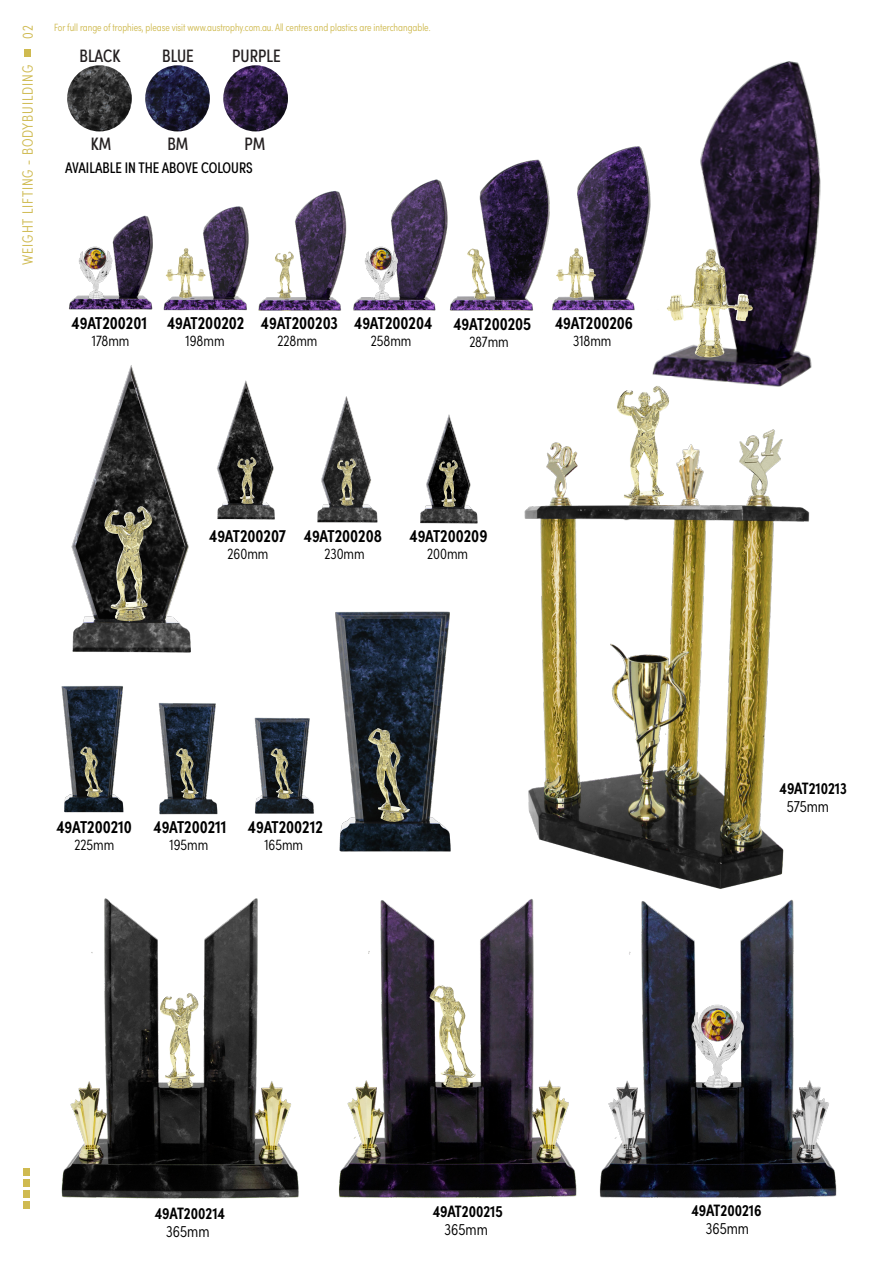
<style>
.page{position:relative;width:893px;height:1263px;background:#fff}
.page>*{position:absolute;margin:0;border:0;box-sizing:border-box;transform-origin:0 0}
.t1{font:600 18px "Sofia Pro Condensed";color:#000}
.t2{font:18px "Sofia Pro Condensed";color:#231f20}
.t3{font:600 16.5px "Sofia Pro Condensed";color:#000}
.t4{font:300 16.5px "Sofia Pro Condensed";color:#000}
.t5{font:300 15.6px "Sofia Pro Condensed";color:#000}
.t6{font:15.45px "Sofia Pro Condensed";color:#000}
.t7{font:300 15px "Sofia Pro Condensed";letter-spacing:.06em;color:#cfba50}
.t8{font:300 10.5px "Sofia Pro Condensed";color:#cfba50}
.s1{font-size:17.25px}
</style>
<div class="page">
<div style="left:24px;top:50px;width:7px;height:7px;background:#cfba50"></div>
<div style="left:23px;top:1168px;width:7px;height:7px;background:#cfba50"></div>
<div style="left:23px;top:1179px;width:7px;height:7px;background:#cfba50"></div>
<div style="left:23px;top:1190px;width:7px;height:7px;background:#cfba50"></div>
<div style="left:23px;top:1201px;width:7px;height:7px;background:#cfba50"></div>
<img style="left:61px;top:898px;width:238px;height:301px">
<img style="left:339px;top:899px;width:238px;height:299px">
<img style="left:158px;top:703px;width:60px;height:112px">
<img style="left:254px;top:717px;width:60px;height:97px">
<img style="left:317px;top:396px;width:61px;height:127px">
<img style="left:217px;top:380px;width:58px;height:140px">
<img style="left:262px;top:191px;width:85px;height:120px">
<img style="left:165px;top:206px;width:97px;height:105px">
<img style="left:353px;top:179px;width:91px;height:132px">
<img style="left:362px;top:246px;width:38px;height:54px">
<img style="left:652px;top:61px;width:169px;height:326px">
<img style="left:67px;top:65px;width:65px;height:66px">
<img style="left:223px;top:65px;width:65px;height:66px">
<img style="left:145px;top:65px;width:65px;height:66px">
<img style="left:444px;top:159px;width:97px;height:152px">
<img style="left:61px;top:685px;width:63px;height:128px">
<img style="left:420px;top:414px;width:58px;height:110px">
<img style="left:69px;top:215px;width:96px;height:96px">
<img style="left:76px;top:245px;width:38px;height:54px">
<img style="left:541px;top:141px;width:120px;height:171px">
<img style="left:367px;top:246px;width:27px;height:26px">
<img style="left:82px;top:245px;width:27px;height:26px">
<img style="left:71px;top:365px;width:120px;height:288px">
<img style="left:335px;top:611px;width:116px;height:241px">
<img style="left:617px;top:386px;width:54px;height:32px">
<img style="left:524px;top:418px;width:286px;height:467px">
<img style="left:599px;top:885px;width:238px;height:313px">
<img style="left:694px;top:1001px;width:46px;height:46px">
<img style="left:157px;top:993px;width:43px;height:96px">
<img style="left:430px;top:985px;width:46px;height:104px">
<img style="left:667px;top:249px;width:86px;height:108px">
<img style="left:556px;top:248px;width:40px;height:50px">
<img style="left:166px;top:248px;width:40px;height:50px">
<img style="left:274px;top:252px;width:20px;height:47px">
<img style="left:467px;top:248px;width:23px;height:52px">
<img style="left:101px;top:506px;width:53px;height:116px">
<img style="left:368px;top:728px;width:42px;height:95px">
<img style="left:271px;top:748px;width:22px;height:51px">
<img style="left:176px;top:748px;width:23px;height:51px">
<img style="left:80px;top:747px;width:23px;height:51px">
<img style="left:236px;top:457px;width:21px;height:47px">
<img style="left:336px;top:458px;width:21px;height:48px">
<img style="left:438px;top:460px;width:20px;height:47px">
<p class="t7" style="left:17px;top:39px;width:15px;rotate:-90deg">02</p>
<p class="t7" style="left:17px;top:265px;width:201px;rotate:-90deg">WEIGHT LIFTING - BODYBUILDING</p>
<p class="t8" style="left:54px;top:20px;width:378px">For full range of trophies, please visit www.austrophy.com.au. All centres and plastics are interchangable.</p>
<p class="t2" style="left:80px;top:42px;width:42px">BLACK</p>
<p class="t2" style="left:162px;top:42px;width:33px">BLUE</p>
<p class="t2" style="left:232px;top:42px;width:50px">PURPLE</p>
<p class="t2" style="left:91px;top:131px;width:22px">KM</p>
<p class="t2" style="left:168px;top:131px;width:22px">BM</p>
<p class="t2" style="left:245px;top:131px;width:22px">PM</p>
<p class="t6" style="left:65px;top:157px;width:189px">AVAILABLE IN THE ABOVE COLOURS</p>
<p class="t1" style="left:72px;top:309px;width:77px">4<span class="s1">9AT</span>200201</p>
<p class="t5" style="left:92px;top:329px;width:39px">178mm</p>
<p class="t1" style="left:167px;top:309px;width:79px">4<span class="s1">9AT</span>200202</p>
<p class="t5" style="left:186px;top:329px;width:40px">198mm</p>
<p class="t1" style="left:261px;top:309px;width:79px">4<span class="s1">9AT</span>200203</p>
<p class="t5" style="left:278px;top:329px;width:41px">228mm</p>
<p class="t1" style="left:354px;top:309px;width:80px">4<span class="s1">9AT</span>200204</p>
<p class="t5" style="left:371px;top:329px;width:42px">258mm</p>
<p class="t1" style="left:453px;top:310px;width:79px">4<span class="s1">9AT</span>200205</p>
<p class="t5" style="left:469px;top:330px;width:41px">287mm</p>
<p class="t1" style="left:555px;top:309px;width:80px">4<span class="s1">9AT</span>200206</p>
<p class="t5" style="left:573px;top:329px;width:40px">318mm</p>
<p class="t1" style="left:209px;top:522px;width:78px">4<span class="s1">9AT</span>200207</p>
<p class="t5" style="left:228px;top:543px;width:42px">260mm</p>
<p class="t1" style="left:304px;top:522px;width:80px">4<span class="s1">9AT</span>200208</p>
<p class="t5" style="left:324px;top:543px;width:42px">230mm</p>
<p class="t1" style="left:409px;top:522px;width:80px">4<span class="s1">9AT</span>200209</p>
<p class="t5" style="left:427px;top:543px;width:43px">200mm</p>
<p class="t1" style="left:56px;top:813px;width:77px">4<span class="s1">9AT</span>200210</p>
<p class="t5" style="left:75px;top:833px;width:41px">225mm</p>
<p class="t1" style="left:153px;top:813px;width:75px">4<span class="s1">9AT</span>200211</p>
<p class="t5" style="left:170px;top:833px;width:40px">195mm</p>
<p class="t1" style="left:248px;top:813px;width:76px">4<span class="s1">9AT</span>200212</p>
<p class="t5" style="left:264px;top:833px;width:40px">165mm</p>
<p class="t3" style="left:780px;top:776px;width:69px">49AT210213</p>
<p class="t4" style="left:787px;top:795px;width:44px">575mm</p>
<p class="t3" style="left:155px;top:1201px;width:72px">49AT200214</p>
<p class="t4" style="left:166px;top:1219px;width:45px">365mm</p>
<p class="t3" style="left:433px;top:1199px;width:72px">49AT200215</p>
<p class="t4" style="left:445px;top:1218px;width:45px">365mm</p>
<p class="t3" style="left:691px;top:1197px;width:72px">49AT200216</p>
<p class="t4" style="left:706px;top:1216px;width:45px">365mm</p>
</div>
